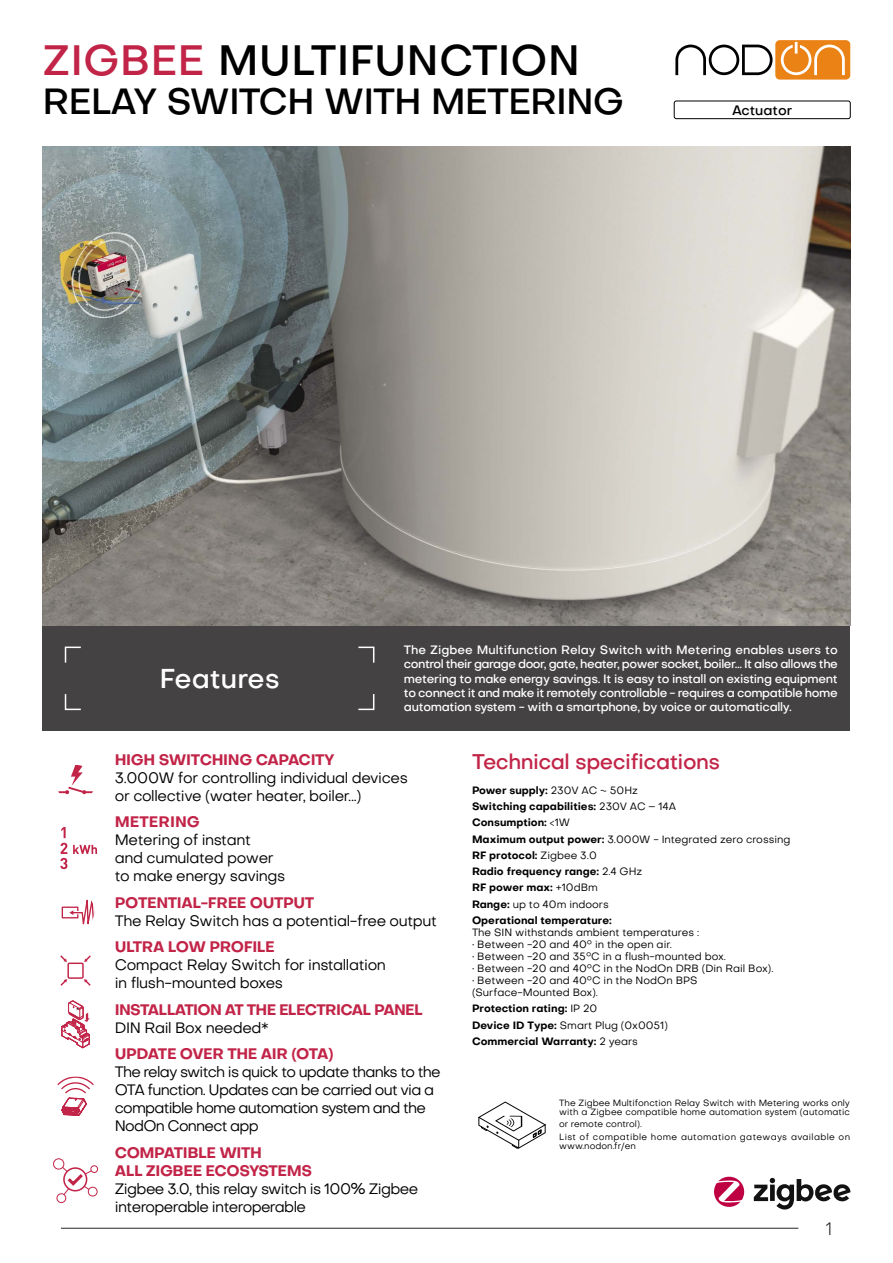
<style>
.page{position:relative;width:893px;height:1263px;background:#fff}
.page>*{position:absolute;margin:0;border:0;box-sizing:border-box;transform-origin:0 0}
.t1{font:500 42px "Objectivity";color:#000}
.t2{font:500 36px "Objectivity";letter-spacing:-.03em;color:#000}
.t3{font:500 27px "Objectivity";color:#fff}
.t4{font:500 21px "Objectivity";letter-spacing:-.025em;color:#c22448}
.t5{font:300 18px "Objectivity";color:#262524}
.t6{font:15px/18px "Objectivity";letter-spacing:-.025em;color:#000}
.t7{font:700 15px/18px "Objectivity";letter-spacing:-.03em;color:#c22448}
.t8{font:15px/18px "Objectivity";letter-spacing:-.05em;color:#000}
.t9{font:700 15px "Objectivity";color:#c22448}
.t10{font:500 13.5px "Objectivity";color:#000}
.t11{font:500 12px/14.4px "Objectivity";letter-spacing:-.025em;color:#fff;text-align:justify}
.t12{font:700 10.5px/16.2px "Objectivity";color:#000}
.t13{font:10.5px/12px "Objectivity";color:#000}
.t14{font:9px/9px "Objectivity";letter-spacing:.01em;color:#000}
.t15{font:9px/13.2px "Objectivity";letter-spacing:.035em;color:#000}
.s1{color:#c22448}
.s2{font-weight:400}
</style>
<div class="page">
<div style="left:43px;top:625px;width:807px;height:106px;background:#444242"></div>
<hr style="left:61px;top:1228px;width:737px;height:1px;background:#262524">
<img style="left:43px;top:147px;width:807px;height:478px">
<svg style="left:714px;top:1177px;width:30px;height:30px"></svg>
<svg style="left:754px;top:1178px;width:96px;height:32px"></svg>
<div style="left:674px;top:101px;width:176px;height:18px;border:1px solid #000;border-radius:2px"></div>
<svg style="left:58px;top:765px;width:35px;height:30px"></svg>
<svg style="left:61px;top:899px;width:33px;height:26px"></svg>
<div style="left:53px;top:1158px;width:11px;height:11px;border:1px solid #c22448;border-radius:50%"></div>
<div style="left:88px;top:1187px;width:9px;height:9px;border:1px solid #c22448;border-radius:50%"></div>
<div style="left:57px;top:1193px;width:9px;height:10px;border:1px solid #c22448;border-radius:50%"></div>
<div style="left:91px;top:1165px;width:7px;height:8px;border:1px solid #c22448;border-radius:50%"></div>
<svg style="left:62px;top:1166px;width:30px;height:29px"></svg>
<svg style="left:73px;top:845px;width:24px;height:9px"></svg>
<svg style="left:60px;top:827px;width:7px;height:42px"></svg>
<svg style="left:64px;top:646px;width:17px;height:17px"></svg>
<svg style="left:358px;top:694px;width:17px;height:17px"></svg>
<svg style="left:358px;top:646px;width:17px;height:17px"></svg>
<svg style="left:64px;top:694px;width:17px;height:17px"></svg>
<div style="left:67px;top:962px;width:17px;height:17px;border:1px solid #c22448"></div>
<svg style="left:60px;top:955px;width:7px;height:7px"></svg>
<svg style="left:84px;top:955px;width:7px;height:7px"></svg>
<svg style="left:84px;top:979px;width:7px;height:7px"></svg>
<svg style="left:60px;top:979px;width:7px;height:7px"></svg>
<svg style="left:57px;top:1076px;width:37px;height:40px"></svg>
<svg style="left:61px;top:1000px;width:29px;height:48px"></svg>
<svg style="left:478px;top:1101px;width:68px;height:48px"></svg>
<svg style="left:675px;top:40px;width:175px;height:40px"></svg>
<h1 class="t1" style="left:43px;top:31px;width:539px"><span class="s1">ZIGBEE</span> MULTIFUNCTION</h1>
<h2 class="t2" style="left:43px;top:76px;width:583px">RELAY SWITCH WITH METERING</h2>
<p class="t10" style="left:732px;top:101px;width:62px">Actuator</p>
<h3 class="t3" style="left:159px;top:660px;width:122px">Features</h3>
<p class="t11" style="left:404px;top:642px;width:435px">The Zigbee Multifunction Relay Switch with Metering enables users to control their garage door, gate, heater, power socket, boiler... It also allows the metering to make energy savings. It is easy to install on existing equipment to connect it and make it remotely controllable - requires a compatible home automation system - with a smartphone, by voice or automatically.</p>
<p class="t7" style="left:115px;top:750px;width:222px">HIGH SWITCHING CAPACITY</p>
<p class="t6" style="left:115px;top:768px;width:295px">3.000W for controlling individual devices or collective (water heater, boiler...)</p>
<p class="t9" style="left:115px;top:811px;width:87px">METERING</p>
<p class="t6" style="left:115px;top:831px;width:172px">Metering of instant<br>and cumulated power to make energy savings</p>
<p class="t7" style="left:115px;top:893px;width:201px">POTENTIAL-FREE OUTPUT</p>
<p class="t6" style="left:115px;top:911px;width:324px">The Relay Switch has a potential-free output</p>
<p class="t7" style="left:115px;top:938px;width:162px">ULTRA LOW PROFILE</p>
<p class="t6" style="left:115px;top:956px;width:273px">Compact Relay Switch for installation in flush-mounted boxes</p>
<p class="t7" style="left:115px;top:1000px;width:310px">INSTALLATION AT THE ELECTRICAL PANEL</p>
<p class="t6" style="left:115px;top:1018px;width:156px">DIN Rail Box needed*</p>
<p class="t7" style="left:115px;top:1045px;width:220px">UPDATE OVER THE AIR (OTA)</p>
<p class="t8" style="left:115px;top:1063px;width:327px">The relay switch is quick to update thanks to the OTA function. Updates can be carried out via a compatible home automation system and the NodOn Connect app</p>
<p class="t7" style="left:115px;top:1143px;width:199px">COMPATIBLE WITH<br>ALL ZIGBEE ECOSYSTEMS</p>
<p class="t6" style="left:115px;top:1179px;width:305px">Zigbee 3.0, this relay switch is 100% Zigbee interoperable interoperable</p>
<h3 class="t4" style="left:472px;top:747px;width:250px">Technical specifications</h3>
<p class="t12" style="left:472px;top:782px;width:320px">Power supply: <span class="s2">230V AC ~ 50Hz<br></span>Switching capabilities: <span class="s2">230V AC – 14A<br></span>Consumption: <span class="s2">&lt;1W<br></span>Maximum output power: <span class="s2">3.000W - Integrated zero crossing<br></span>RF protocol: <span class="s2">Zigbee 3.0<br></span>Radio frequency range: <span class="s2">2.4 GHz<br></span>RF power max: <span class="s2">+10dBm<br></span>Range: <span class="s2">up to 40m indoors<br></span>Operational temperature:</p>
<p class="t13" style="left:472px;top:926px;width:229px">The SIN withstands ambient temperatures :</p>
<p class="t13" style="left:472px;top:938px;width:201px">• Between -20 and 40° in the open air.</p>
<p class="t13" style="left:472px;top:950px;width:256px">• Between -20 and 35°C in a flush-mounted box.</p>
<p class="t13" style="left:472px;top:962px;width:303px">• Between -20 and 40°C in the NodOn DRB (Din Rail Box).</p>
<p class="t13" style="left:472px;top:974px;width:227px">• Between -20 and 40°C in the NodOn BPS (Surface-Mounted Box).</p>
<p class="t12" style="left:472px;top:1000px;width:197px">Protection rating: <span class="s2">IP 20<br></span>Device ID Type: <span class="s2">Smart Plug (0x0051)<br></span>Commercial Warranty: <span class="s2">2 years</span></p>
<p class="t14" style="left:559px;top:1098px;width:292px">The Zigbee Multifonction Relay Switch with Metering works only with a Zigbee compatible home automation system (automatic</p>
<p class="t15" style="left:559px;top:1117px;width:292px">or remote control).<br>List of compatible home automation gateways available on</p>
<p class="t14" style="left:559px;top:1141px;width:78px">www.nodon.fr/en</p>
<h3 class="t5" style="left:826px;top:1217px;width:8px">1</h3>
</div>
